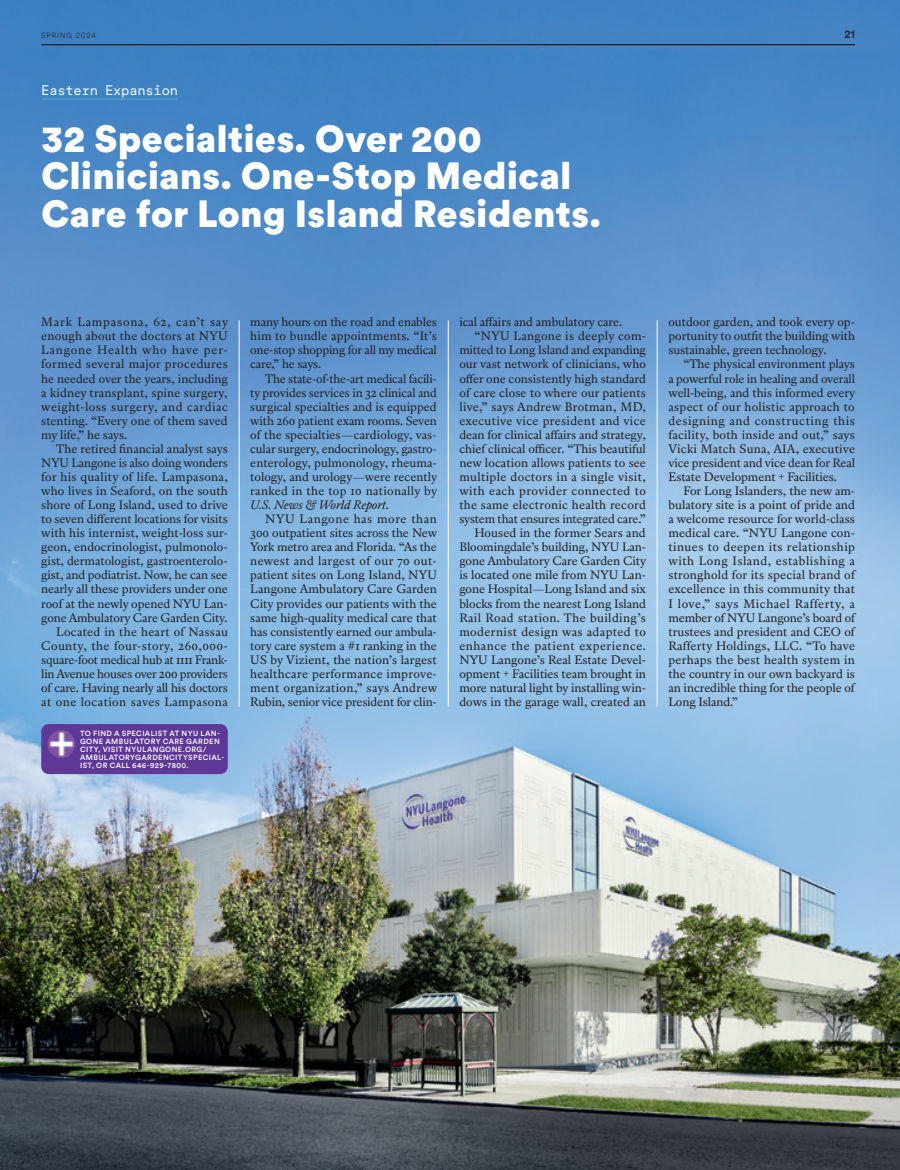
<style>
.page{position:relative;width:900px;height:1170px;background:#fff}
.page>*{position:absolute;margin:0;border:0;box-sizing:border-box;transform-origin:0 0}
.Hed__30pt{font:900 37.5px/37.5px "Circular XX";color:#fff}
.Slug{font:13.75px "Circular XX Mono";letter-spacing:-.01em;color:#fff}
.Body___Justify{font:12.25px/14px "Register";letter-spacing:-.005em;color:#231f20;text-align:justify}
.t1{font:500 11.25px "Circular XX";color:#231f20}
.t2{font:500 7.5px/8px "Circular XX";letter-spacing:.05em;color:#fff}
.t3{font:300 7.5px "Circular XX";letter-spacing:.11em;color:#231f20}
.s1{font-style:italic}
</style>
<div class="page">
<img style="left:0;top:0;width:900px;height:1170px">
<hr style="left:41px;top:44px;width:814px;height:1px;background:#231f20">
<hr style="left:239px;top:320px;width:1px;height:387px;background:#fff">
<hr style="left:448px;top:320px;width:1px;height:387px;background:#fff">
<hr style="left:657px;top:320px;width:1px;height:387px;background:#fff">
<hr style="left:42px;top:98px;width:135px;height:2px;background:#4ba7c6">
<div style="left:41px;top:724px;width:187px;height:50px;background:#5d3896;border-radius:8px"></div>
<img style="left:47px;top:730px;width:28px;height:28px;border-radius:14px">
<p class="t3" style="left:41px;top:31px;width:56px">SPRING 2024</p>
<p class="t1" style="left:845px;top:27px;width:12px">21</p>
<p class="Slug" style="left:41px;top:81px;width:138px">Eastern Expansion</p>
<p class="Hed__30pt" style="left:41px;top:118px;width:561px">32 Specialties. Over 200<br>Clinicians. One-Stop Medical<br>Care for Long Island Residents.</p>
<p class="Body___Justify" style="left:41px;top:315px;width:188px">Mark Lampasona, 62, can’t say enough about the doctors at NYU Langone Health who have per&shy;formed several major procedures he needed over the years, including a kidney transplant, spine surgery, weight-loss surgery, and cardiac stenting. “Every one of them saved my life,” he says.</p>
<p class="Body___Justify" style="left:41px;top:442px;width:188px;text-indent:15px">The retired financial analyst says NYU Langone is also doing wonders for his quality of life. Lampasona, who lives in Seaford, on the south shore of Long Island, used to drive to seven different locations for visits with his internist, weight-loss sur&shy;geon, endocrinologist, pulmonolo&shy;gist, dermatologist, gastroenterolo&shy;gist, and podiatrist. Now, he can see nearly all these providers under one roof at the newly opened NYU Lan&shy;gone Ambulatory Care Garden City.</p>
<p class="Body___Justify" style="left:41px;top:624px;width:188px;text-indent:15px">Located in the heart of Nassau County, the four-story, 260,000- square-foot medical hub at 1111 Frank&shy;lin Avenue houses over 200 providers of care. Having nearly all his doctors at one location saves Lampasona</p>
<p class="t2" style="left:80px;top:729px;width:146px">TO FIND A SPECIALIST AT NYU LAN-<br>GONE AMBULATORY CARE GARDEN<br>CITY, VISIT NYULANGONE.ORG/<br>AMBULATORYGARDENCITYSPECIAL-<br>IST, OR CALL 646-929-7800.</p>
<p class="Body___Justify" style="left:250px;top:315px;width:188px">many hours on the road and enables him to bundle appointments. “It’s one-stop shopping for all my medical care,” he says.</p>
<p class="Body___Justify" style="left:250px;top:371px;width:188px;text-indent:15px">The state-of-the-art medical facili&shy;ty provides services in 32 clinical and surgical specialties and is equipped with 260 patient exam rooms. Seven of the specialties—cardiology, vas&shy;cular surgery, endocrinology, gastro&shy;enterology, pulmonology, rheuma&shy;tology, and urology—were recently ranked in the top 10 nationally by <span class="s1">U.S. News &amp; World Report</span>.</p>
<p class="Body___Justify" style="left:250px;top:512px;width:188px;text-indent:15px">NYU Langone has more than 300 outpatient sites across the New York metro area and Florida. “As the newest and largest of our 70 out&shy;patient sites on Long Island, NYU Langone Ambulatory Care Garden City provides our patients with the same high-quality medical care that has consistently earned our ambula&shy;tory care system a #1 ranking in the US by Vizient, the nation’s largest healthcare performance improve&shy;ment organization,” says Andrew Rubin, senior vice president for clin-</p>
<p class="Body___Justify" style="left:459px;top:315px;width:164px">ical affairs and ambulatory care.</p>
<p class="Body___Justify" style="left:459px;top:329px;width:188px;text-indent:15px">“NYU Langone is deeply com&shy;mitted to Long Island and expanding our vast network of clinicians, who offer one consistently high standard of care close to where our patients live,” says Andrew Brotman, MD, executive vice president and vice dean for clinical affairs and strategy, chief clinical officer. “This beautiful new location allows patients to see multiple doctors in a single visit, with each provider connected to the same electronic health record system that ensures integrated care.”</p>
<p class="Body___Justify" style="left:459px;top:526px;width:188px;text-indent:15px">Housed in the former Sears and Bloomingdale’s building, NYU Lan&shy;gone Ambulatory Care Garden City is located one mile from NYU Lan&shy;gone Hospital—Long Island and six blocks from the nearest Long Island Rail Road station. The building’s modernist design was adapted to enhance the patient experience.<br>NYU Langone’s Real Estate Devel&shy;opment + Facilities team brought in more natural light by installing win&shy;dows in the garage wall, created an</p>
<p class="Body___Justify" style="left:668px;top:315px;width:188px">outdoor garden, and took every op&shy;portunity to outfit the building with sustainable, green technology.</p>
<p class="Body___Justify" style="left:668px;top:357px;width:188px;text-indent:15px">“The physical environment plays a powerful role in healing and overall well-being, and this informed every aspect of our holistic approach to designing and constructing this facility, both inside and out,” says Vicki Match Suna, AIA, executive vice president and vice dean for Real Estate Development + Facilities.</p>
<p class="Body___Justify" style="left:668px;top:484px;width:188px;text-indent:15px">For Long Islanders, the new am&shy;bulatory site is a point of pride and a welcome resource for world-class medical care. “NYU Langone con&shy;tinues to deepen its relationship with Long Island, establishing a stronghold for its special brand of excellence in this community that I love,” says Michael Rafferty, a member of NYU Langone’s board of trustees and president and CEO of Rafferty Holdings, LLC. “To have perhaps the best health system in the country in our own backyard is an incredible thing for the people of Long Island.”</p>
</div>
